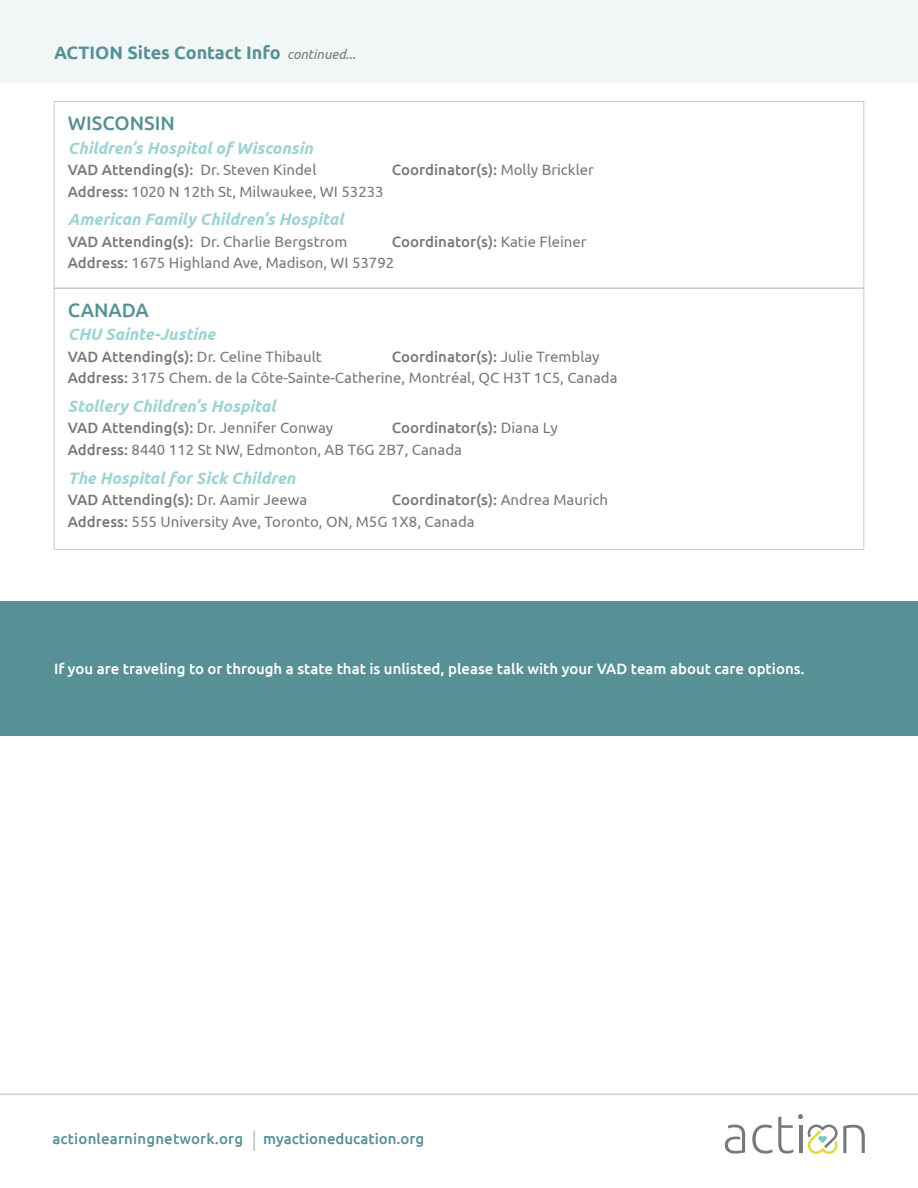
<style>
.page{position:relative;width:918px;height:1188px;background:#fff}
.page>*{position:absolute;margin:0;border:0;box-sizing:border-box;transform-origin:0 0}
.t1{font:500 19.5px "Ubuntu";color:#589195}
.t2{font:700 18px "Ubuntu";color:#589195}
.t3{font:italic 700 16.5px "Ubuntu";color:#9dd3d1}
.t4{font:15px/21.5px "Ubuntu";color:#77797b}
.t5{font:500 15px "Ubuntu";color:#fff}
.t6{font:500 15px "Ubuntu";color:#77797b}
.t7{font:500 15px "Ubuntu";letter-spacing:.01em;color:#589195}
.s1{font-weight:400;font-style:italic;font-size:13.5px;color:#77797b}
.s2{font-weight:400}
.s3{font-weight:500}
.s4{font-weight:300;font-size:21px;color:#b2b4b6}
</style>
<div class="page">
<div style="left:0;top:0;width:918px;height:82px;background:#f0f7f6"></div>
<svg style="left:725px;top:1125px;width:20px;height:29px"></svg>
<svg style="left:752px;top:1114px;width:113px;height:40px"></svg>
<hr style="left:0;top:1094px;width:918px;height:1px;background:#d1d3d4">
<div style="left:0;top:601px;width:918px;height:135px;background:#589195"></div>
<div style="left:54px;top:101px;width:810px;height:188px;border:1px solid #c7c9cb"></div>
<p class="t2" style="left:54px;top:42px;width:303px">ACTION Sites Contact Info <span class="s1">continued...</span></p>
<h1 class="t1" style="left:68px;top:111px;width:108px">WISCONSIN</h1>
<p class="t3" style="left:68px;top:138px;width:246px">Children’s Hospital of Wisconsin</p>
<p class="t6" style="left:68px;top:160px;width:250px">VAD Attending(s): <span class="s2">Dr. Steven Kindel</span></p>
<p class="t6" style="left:392px;top:160px;width:204px">Coordinator(s): <span class="s2">Molly Brickler</span></p>
<p class="t4" style="left:68px;top:180px;width:317px"><span class="s3">Address:</span> 1020 N 12th St, Milwaukee, WI 53233</p>
<p class="t3" style="left:68px;top:209px;width:277px">American Family Children’s Hospital</p>
<p class="t4" style="left:68px;top:230px;width:281px"><span class="s3">VAD Attending(s):</span> Dr. Charlie Bergstrom</p>
<p class="t4" style="left:68px;top:230px;width:520px;text-indent:324px"><span class="s3">Coordinator(s):</span> Katie Fleiner<br><span class="s3">Address:</span> 1675 Highland Ave, Madison, WI 53792</p>
<h1 class="t1" style="left:68px;top:298px;width:83px">CANADA</h1>
<p class="t3" style="left:68px;top:324px;width:149px">CHU Sainte-Justine</p>
<p class="t4" style="left:68px;top:345px;width:255px"><span class="s3">VAD Attending(s):</span> Dr. Celine Thibault</p>
<p class="t4" style="left:68px;top:345px;width:551px;text-indent:324px"><span class="s3">Coordinator(s):</span> Julie Tremblay<br><span class="s3">Address:</span> 3175 Chem. de la Côte-Sainte-Catherine, Montréal, QC H3T 1C5, Canada</p>
<p class="t3" style="left:68px;top:396px;width:209px">Stollery Children’s Hospital</p>
<p class="t4" style="left:68px;top:417px;width:267px"><span class="s3">VAD Attending(s):</span> Dr. Jennifer Conway</p>
<p class="t4" style="left:68px;top:417px;width:491px;text-indent:324px"><span class="s3">Coordinator(s):</span> Diana Ly<br><span class="s3">Address:</span> 8440 112 St NW, Edmonton, AB T6G 2B7, Canada</p>
<p class="t3" style="left:68px;top:468px;width:229px">The Hospital for Sick Children</p>
<p class="t6" style="left:68px;top:490px;width:241px">VAD Attending(s): <span class="s2">Dr. Aamir Jeewa</span></p>
<p class="t4" style="left:68px;top:489px;width:542px;text-indent:324px"><span class="s3">Coordinator(s):</span> Andrea Maurich<br><span class="s3">Address:</span> 555 University Ave, Toronto, ON, M5G 1X8, Canada</p>
<p class="t5" style="left:54px;top:659px;width:752px">If you are traveling to or through a state that is unlisted, please talk with your VAD team about care options.</p>
<p class="t7" style="left:52px;top:1130px;width:373px">actionlearningnetwork.org <span class="s4">|</span> myactioneducation.org</p>
</div>
